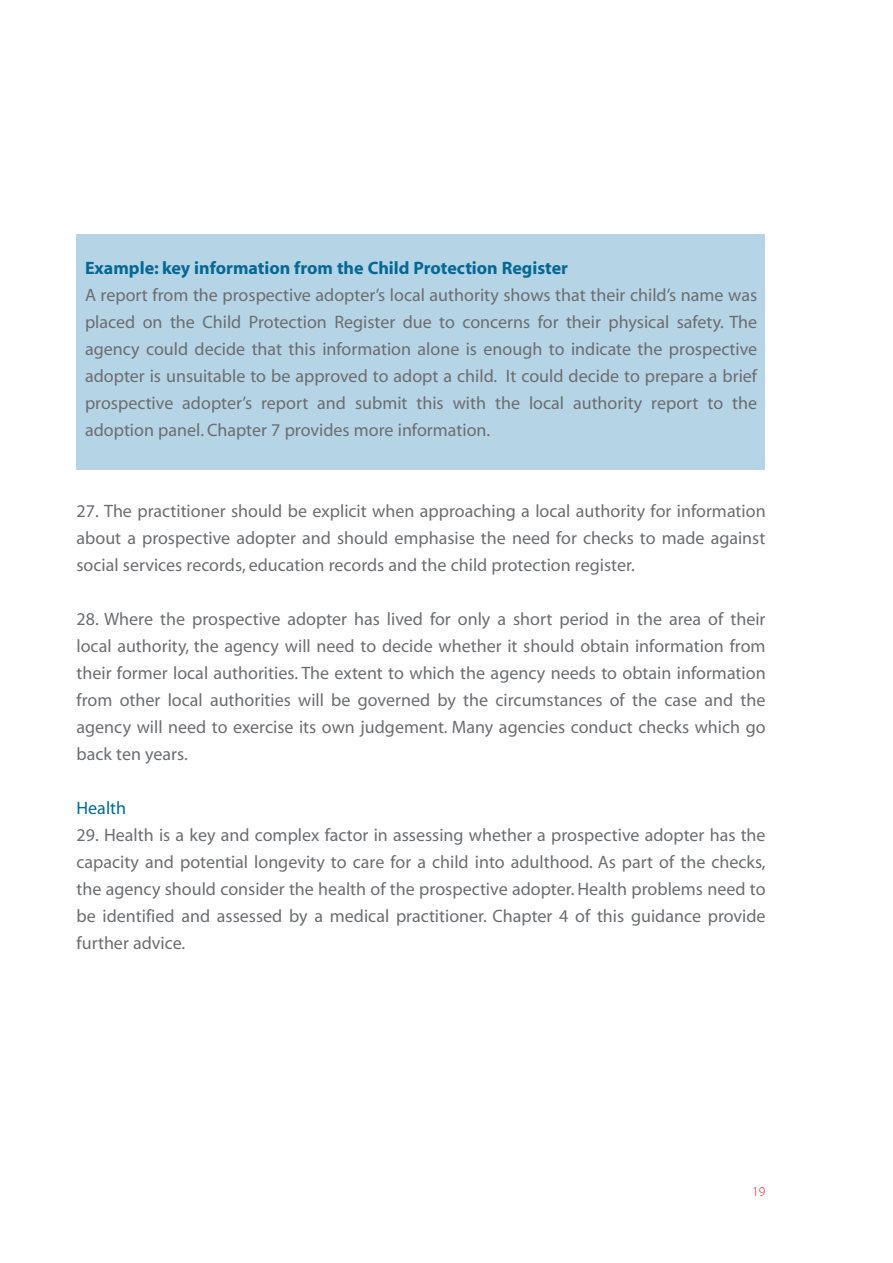
<style>
.page{position:relative;width:893px;height:1263px;background:#fff}
.page>*{position:absolute;margin:0;border:0;box-sizing:border-box;transform-origin:0 0}
.t1{font:18px/27px "Myriad MM.400.600";color:#6c6d70;text-align:justify}
.t2{font:700 18px "Myriad";color:#006893}
.t3{font:18px "Myriad";color:#006893}
.t4{font:13.5px "Myriad 215";color:#ee1e24}
</style>
<div class="page">
<div style="left:77px;top:234px;width:688px;height:235px;background:#b5d4e5"></div>
<h4 class="t2" style="left:85px;top:261px;width:485px">Example: key information from the Child Protection Register</h4>
<p class="t1" style="left:85px;top:283px;width:674px">A report from the prospective adopter’s local authority shows that their child’s name was placed on the Child Protection Register due to concerns for their physical safety. The agency could decide that this information alone is enough to indicate the prospective adopter is unsuitable to be approved to adopt a child. It could decide to prepare a brief prospective adopter’s report and submit this with the local authority report to the adoption panel. Chapter 7 provides more information.</p>
<p class="t1" style="left:77px;top:499px;width:691px">27. The practitioner should be explicit when approaching a local authority for information about a prospective adopter and should emphasise the need for checks to made against social services records, education records and the child protection register.</p>
<p class="t1" style="left:77px;top:607px;width:691px">28. Where the prospective adopter has lived for only a short period in the area of their local authority, the agency will need to decide whether it should obtain information from their former local authorities. The extent to which the agency needs to obtain information from other local authorities will be governed by the circumstances of the case and the agency will need to exercise its own judgement. Many agencies conduct checks which go back ten years.</p>
<p class="t3" style="left:77px;top:801px;width:51px">Health</p>
<p class="t1" style="left:77px;top:823px;width:691px">29. Health is a key and complex factor in assessing whether a prospective adopter has the capacity and potential longevity to care for a child into adulthood. As part of the checks, the agency should consider the health of the prospective adopter. Health problems need to be identified and assessed by a medical practitioner. Chapter 4 of this guidance provide further advice.</p>
<p class="t4" style="left:752px;top:1185px;width:15px">19</p>
</div>
